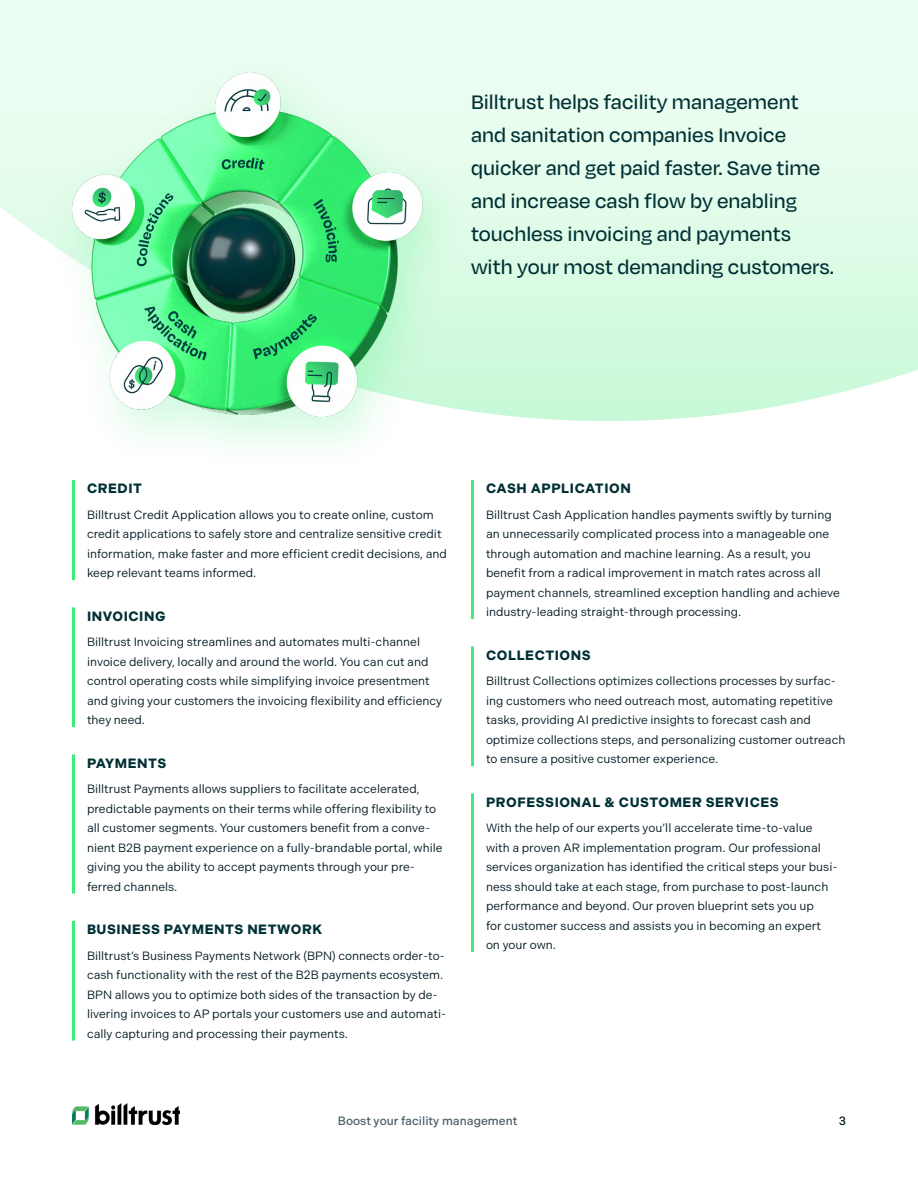
<style>
.page{position:relative;width:918px;height:1188px;background:#fff}
.page>*{position:absolute;margin:0;border:0;box-sizing:border-box;transform-origin:0 0}
.Body_Copy{font:500 22.5px/33px "Degular";color:#003035}
.Product_Name{font:700 13.5px "Indivisible";letter-spacing:.04em;color:#003035}
.Product_Description{font:12px/19.5px "Indivisible";color:#001821}
.t1{font:500 12px "Indivisible";color:#4d6069}
.t2{font:500 12px "Indivisible";color:#001821}
</style>
<div class="page">
<img style="left:72px;top:1104px;width:108px;height:21px">
<svg style="left:0;top:0;width:918px;height:421px;background:#e2fcea"></svg>
<hr style="left:72px;top:480px;width:3px;height:16px;background:#3eec78">
<hr style="left:72px;top:487px;width:3px;height:93px;background:#3eec78">
<hr style="left:72px;top:607px;width:3px;height:17px;background:#3eec78">
<hr style="left:72px;top:615px;width:3px;height:112px;background:#3eec78">
<hr style="left:72px;top:754px;width:3px;height:17px;background:#3eec78">
<hr style="left:72px;top:762px;width:3px;height:132px;background:#3eec78">
<hr style="left:72px;top:921px;width:3px;height:16px;background:#3eec78">
<hr style="left:72px;top:928px;width:3px;height:113px;background:#3eec78">
<hr style="left:471px;top:480px;width:3px;height:16px;background:#3eec78">
<hr style="left:471px;top:487px;width:3px;height:132px;background:#3eec78">
<hr style="left:471px;top:646px;width:3px;height:17px;background:#3eec78">
<hr style="left:471px;top:654px;width:3px;height:112px;background:#3eec78">
<hr style="left:471px;top:793px;width:3px;height:17px;background:#3eec78">
<hr style="left:471px;top:801px;width:3px;height:151px;background:#3eec78">
<div style="left:43px;top:50px;width:429px;height:424px;background:#3eec78;opacity:.25"></div>
<img style="left:72px;top:72px;width:352px;height:344px">
<p class="Body_Copy" style="left:471px;top:84px;width:365px">Billtrust helps facility management and sanitation companies Invoice quicker and get paid faster. Save time and increase cash flow by enabling touchless invoicing and payments with your most demanding customers.</p>
<p class="Product_Name" style="left:87px;top:480px;width:56px">CREDIT</p>
<p class="Product_Description" style="left:87px;top:505px;width:361px">Billtrust Credit Application allows you to create online, custom credit applications to safely store and centralize sensitive credit information, make faster and more efficient credit decisions, and keep relevant teams informed.</p>
<p class="Product_Name" style="left:87px;top:608px;width:80px">INVOICING</p>
<p class="Product_Description" style="left:87px;top:632px;width:357px">Billtrust Invoicing streamlines and automates multi-channel invoice delivery, locally and around the world. You can cut and control operating costs while simplifying invoice presentment and giving your customers the invoicing flexibility and efficiency they need.</p>
<p class="Product_Name" style="left:87px;top:755px;width:81px">PAYMENTS</p>
<p class="Product_Description" style="left:87px;top:779px;width:357px">Billtrust Payments allows suppliers to facilitate accelerated, predictable payments on their terms while offering flexibility to all customer segments. Your customers benefit from a conve&shy;nient B2B payment experience on a fully-brandable portal, while giving you the ability to accept payments through your pre&shy;ferred channels.</p>
<p class="Product_Name" style="left:87px;top:921px;width:237px">BUSINESS PAYMENTS NETWORK</p>
<p class="Product_Description" style="left:87px;top:946px;width:361px">Billtrust’s Business Payments Network (BPN) connects order-to&shy;cash functionality with the rest of the B2B payments ecosystem.<br>BPN allows you to optimize both sides of the transaction by de&shy;livering invoices to AP portals your customers use and automati&shy;cally capturing and processing their payments.</p>
<p class="Product_Name" style="left:486px;top:480px;width:146px">CASH APPLICATION</p>
<p class="Product_Description" style="left:486px;top:505px;width:355px">Billtrust Cash Application handles payments swiftly by turning an unnecessarily complicated process into a manageable one through automation and machine learning. As a result, you benefit from a radical improvement in match rates across all payment channels, streamlined exception handling and achieve industry-leading straight-through processing.</p>
<p class="Product_Name" style="left:486px;top:647px;width:106px">COLLECTIONS</p>
<p class="Product_Description" style="left:486px;top:671px;width:361px">Billtrust Collections optimizes collections processes by surfac&shy;ing customers who need outreach most, automating repetitive tasks, providing AI predictive insights to forecast cash and optimize collections steps, and personalizing customer outreach to ensure a positive customer experience.</p>
<p class="Product_Name" style="left:486px;top:794px;width:294px">PROFESSIONAL &amp; CUSTOMER SERVICES</p>
<p class="Product_Description" style="left:486px;top:818px;width:353px">With the help of our experts you’ll accelerate time-to-value with a proven AR implementation program. Our professional services organization has identified the critical steps your busi&shy;ness should take at each stage, from purchase to post-launch performance and beyond. Our proven blueprint sets you up<br>for customer success and assists you in becoming an expert on your own.</p>
<p class="t1" style="left:338px;top:1114px;width:181px">Boost your facility management</p>
<p class="t2" style="left:839px;top:1114px;width:9px">3</p>
</div>
